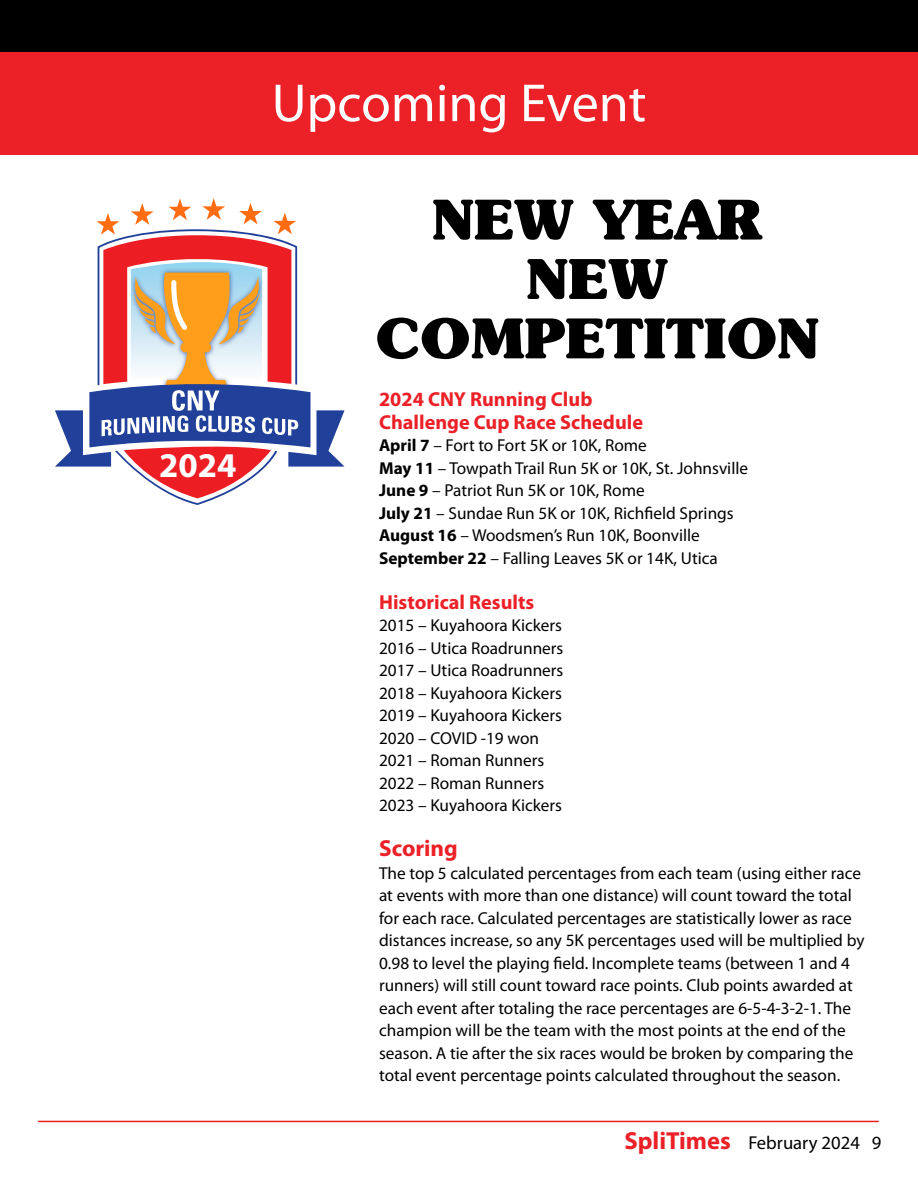
<style>
.page{position:relative;width:918px;height:1188px;background:#fff}
.page>*{position:absolute;margin:0;border:0;box-sizing:border-box;transform-origin:0 0}
.t1{font:900 57px/59.4px "Subway";color:#000;text-align:center}
.t2{font:54px "Myriad Pro";color:#fff}
.t3{font:700 34.8px "Myriad Pro";color:#fff}
.t4{font:700 23.25px "Myriad Pro";color:#ec2027}
.t5{font:700 20.25px/22.5px "Myriad Pro";color:#ec2027}
.t6{font:18.75px "Myriad Pro";color:#000}
.t7{font:17.25px/22.5px "Myriad Pro";color:#000}
.s1{font-weight:700}
.s2{font-weight:700;font-size:24.75px;color:#ec2027}
</style>
<div class="page">
<hr style="left:38px;top:1121px;width:841px;height:1px;background:#ec2027">
<div style="left:0;top:27px;width:918px;height:128px;background:#ec2027"></div>
<div style="left:0;top:0;width:918px;height:52px;background:#000"></div>
<svg style="left:55px;top:198px;width:290px;height:307px"></svg>
<h3 class="t3" style="left:159px;top:442px;width:79px">2024</h3>
<h2 class="t2" style="left:272px;top:70px;width:376px">Upcoming Event</h2>
<h1 class="t1" style="left:375px;top:189px;width:445px">NEW YEAR<br>NEW<br>COMPETITION</h1>
<p class="t5" style="left:379px;top:387px;width:265px">2024 CNY Running Club<br>Challenge Cup Race Schedule</p>
<p class="t7" style="left:379px;top:434px;width:371px"><span class="s1">April 7</span> – Fort to Fort 5K or 10K, Rome<br><span class="s1">May 11</span> – Towpath Trail Run 5K or 10K, St. Johnsville <span class="s1">June 9</span> – Patriot Run 5K or 10K, Rome<br><span class="s1">July 21</span> – Sundae Run 5K or 10K, Richfield Springs <span class="s1">August 16</span> – Woodsmen’s Run 10K, Boonville <span class="s1">September 22</span> – Falling Leaves 5K or 14K, Utica</p>
<p class="t5" style="left:379px;top:590px;width:157px">Historical Results</p>
<p class="t7" style="left:379px;top:614px;width:186px">2015 – Kuyahoora Kickers<br>2016 – Utica Roadrunners<br>2017 – Utica Roadrunners<br>2018 – Kuyahoora Kickers<br>2019 – Kuyahoora Kickers<br>2020 – COVID -19 won<br>2021 – Roman Runners<br>2022 – Roman Runners<br>2023 – Kuyahoora Kickers</p>
<h3 class="t4" style="left:379px;top:833px;width:80px">Scoring</h3>
<p class="t7" style="left:379px;top:861px;width:487px">The top 5 calculated percentages from each team (using either race at events with more than one distance) will count toward the total for each race. Calculated percentages are statistically lower as race distances increase, so any 5K percentages used will be multiplied by 0.98 to level the playing field. Incomplete teams (between 1 and 4 runners) will still count toward race points. Club points awarded at each event after totaling the race percentages are 6-5-4-3-2-1. The champion will be the team with the most points at the end of the season. A tie after the six races would be broken by comparing the total event percentage points calculated throughout the season.</p>
<p class="t6" style="left:624px;top:1131px;width:258px"><span class="s2">SpliTimes</span> February 2024 9</p>
</div>
